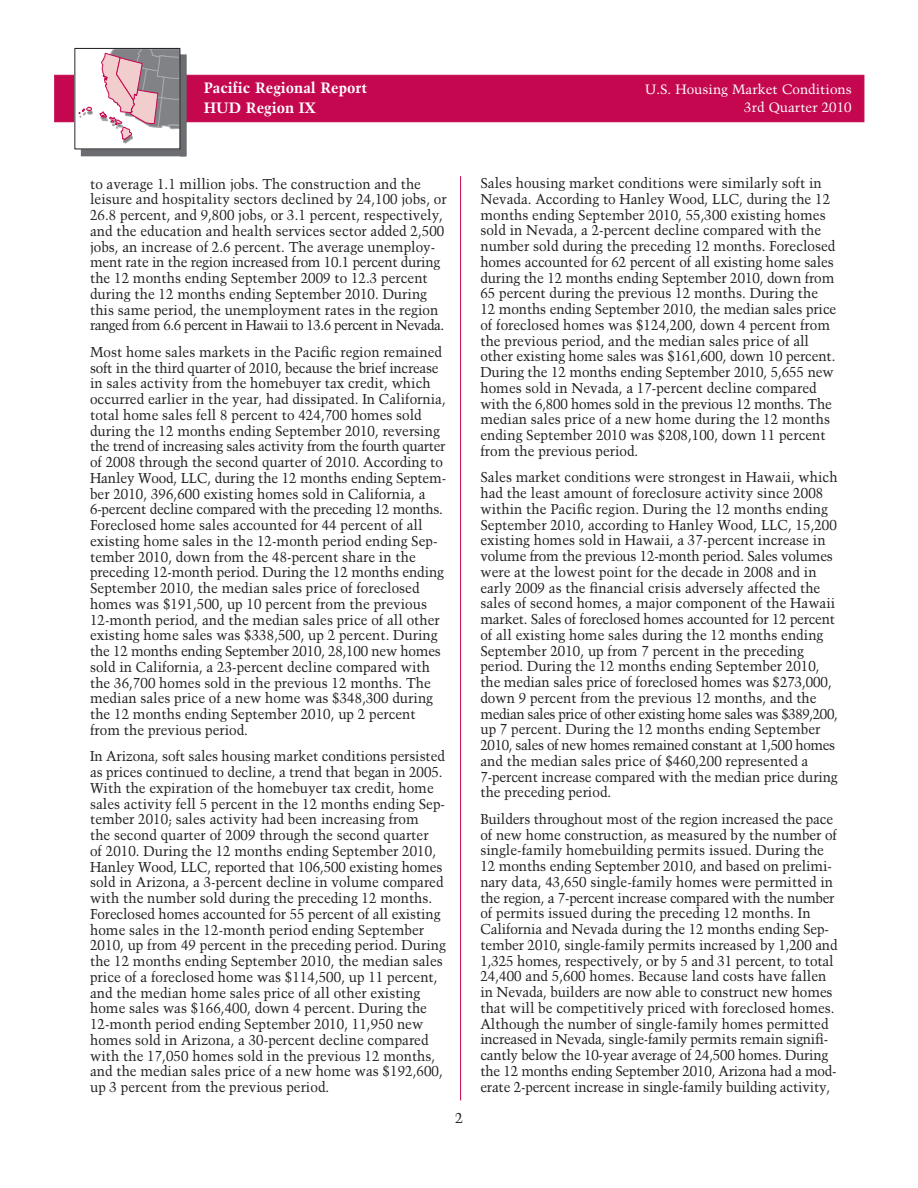
<style>
.page{position:relative;width:918px;height:1188px;background:#fff}
.page>*{position:absolute;margin:0;border:0;box-sizing:border-box;transform-origin:0 0}
.t1{font:700 15px "Trump Mediaeval";color:#fff}
.t2{font:14.25px/15.8px "Trump Mediaeval";color:#221e1f;scale:.95 1}
.t3{font:14.25px "Trump Mediaeval";color:#231f20}
.t4{font:13.5px "Trump Mediaeval";color:#fff}
.s1{color:#231f20}
</style>
<div class="page">
<div style="left:54px;top:75px;width:810px;height:47px;background:#c50750;border:1px solid #c50750"></div>
<div style="left:75px;top:48px;width:105px;height:100px;background:#fff"></div>
<svg style="left:78px;top:107px;width:15px;height:11px"></svg>
<svg style="left:99px;top:48px;width:82px;height:96px"></svg>
<div style="left:81px;top:149px;width:105px;height:7px;background:#6c6d70"></div>
<div style="left:180px;top:54px;width:7px;height:102px;background:#6c6d70"></div>
<div style="left:74px;top:48px;width:106px;height:101px;border:1px solid #231f20"></div>
<hr style="left:460px;top:176px;width:1px;height:924px;background:#c50750">
<p class="t1" style="left:204px;top:79px;width:165px">Pacific Regional Report</p>
<p class="t1" style="left:204px;top:98px;width:114px">HUD Region IX</p>
<p class="t4" style="left:645px;top:81px;width:208px">U.S. Housing Market Conditions</p>
<p class="t4" style="left:744px;top:99px;width:109px">3rd Quarter 2010</p>
<p class="t2" style="left:90px;top:176px;width:377px">to average 1.1 million jobs. The construction and the leisure and hospitality sectors declined by 24,100 jobs, or 26.8 percent, and 9,800 jobs, or 3.1 percent, respectively, and the education and health services sector added 2,500 jobs, an increase of 2.6 percent. The average unemploy&shy;ment rate in the region increased from 10.1 percent during the 12 months ending September 2009 to 12.3 percent during the 12 months ending September 2010. During this same period, the unemployment rates in the region ranged from 6.6 percent in Hawaii to 13.6 percent in Nevada.</p>
<p class="t2" style="left:90px;top:344px;width:376px">Most home sales markets in the Pacific region remained soft in the third quarter of 2010, because the brief increase in sales activity from the homebuyer tax credit, which occurred earlier in the year, had dissipated. In California, total home sales fell 8 percent to 424,700 homes sold during the 12 months ending September 2010, reversing the trend of increasing sales activity from the fourth quarter of 2008 through the second quarter of 2010. According to Hanley Wood, LLC, during the 12 months ending Septem&shy;ber 2010, 396,600 existing homes sold in California, a 6-percent decline compared with the preceding 12 months.<br>Foreclosed home sales accounted for 44 percent of all existing home sales in the 12-month period ending Sep&shy;tember 2010, down from the 48-percent share in the preceding 12-month period. During the 12 months ending September 2010, the median sales price of foreclosed homes was $191,500, up 10 percent from the previous 12-month period, and the median sales price of all other existing home sales was $338,500, up 2 percent. During the 12 months ending September 2010, 28,100 new homes sold in California, a 23-percent decline compared with the 36,700 homes sold in the previous 12 months. The median sales price of a new home was $348,300 during the 12 months ending September 2010, up 2 percent from the previous period.</p>
<p class="t2" style="left:90px;top:748px;width:376px"><span class="s1">In Arizona, soft sales housing market conditions persisted as prices continued to decline, a trend that began in 2005.<br>With the expiration of the homebuyer tax credit, home sales activity fell 5 percent in the 12 months ending Sep&shy;tember 2010; sales activity had been increasing from<br>the second quarter of 2009 through the second quarter<br>of 2010.</span> During the 12 months ending September 2010, Hanley Wood, LLC, reported that 106,500 existing homes sold in Arizona, a 3-percent decline in volume compared with the number sold during the preceding 12 months.<br>Foreclosed homes accounted for 55 percent of all existing home sales in the 12-month period ending September 2010, up from 49 percent in the preceding period. During the 12 months ending September 2010, the median sales price of a foreclosed home was $114,500, up 11 percent, and the median home sales price of all other existing home sales was $166,400, down 4 percent. During the 12-month period ending September 2010, 11,950 new homes sold in Arizona, a 30-percent decline compared with the 17,050 homes sold in the previous 12 months, and the median sales price of a new home was $192,600, up 3 percent from the previous period.</p>
<p class="t3" style="left:455px;top:1110px;width:9px">2</p>
<p class="t2" style="left:480px;top:175px;width:376px"><span class="s1">Sales housing market conditions were similarly soft in Nevada.</span> According to Hanley Wood, LLC, during the 12 months ending September 2010, 55,300 existing homes sold in Nevada, a 2-percent decline compared with the number sold during the preceding 12 months. Foreclosed homes accounted for 62 percent of all existing home sales during the 12 months ending September 2010, down from 65 percent during the previous 12 months. During the 12 months ending September 2010, the median sales price of foreclosed homes was $124,200, down 4 percent from the previous period, and the median sales price of all other existing home sales was $161,600, down 10 percent.<br>During the 12 months ending September 2010, 5,655 new homes sold in Nevada, a 17-percent decline compared with the 6,800 homes sold in the previous 12 months. The median sales price of a new home during the 12 months ending September 2010 was $208,100, down 11 percent from the previous period.</p>
<p class="t2" style="left:480px;top:469px;width:378px">Sales market conditions were strongest in Hawaii, which had the least amount of foreclosure activity since 2008 within the Pacific region. During the 12 months ending September 2010, according to Hanley Wood, LLC, 15,200 existing homes sold in Hawaii, a 37-percent increase in volume from the previous 12-month period. Sales volumes were at the lowest point for the decade in 2008 and in early 2009 as the financial crisis adversely affected the sales of second homes, a major component of the Hawaii market. Sales of foreclosed homes accounted for 12 percent of all existing home sales during the 12 months ending September 2010, up from 7 percent in the preceding period. During the 12 months ending September 2010, the median sales price of foreclosed homes was $273,000, down 9 percent from the previous 12 months, and the median sales price of other existing home sales was $389,200, up 7 percent. During the 12 months ending September 2010, sales of new homes remained constant at 1,500 homes and the median sales price of $460,200 represented a 7-percent increase compared with the median price during the preceding period.</p>
<p class="t2" style="left:480px;top:811px;width:378px">Builders throughout most of the region increased the pace of new home construction, as measured by the number of single-family homebuilding permits issued. During the 12 months ending September 2010, and based on prelimi&shy;nary data, 43,650 single-family homes were permitted in the region, a 7-percent increase compared with the number of permits issued during the preceding 12 months. In California and Nevada during the 12 months ending Sep&shy;tember 2010, single-family permits increased by 1,200 and 1,325 homes, respectively, or by 5 and 31 percent, to total 24,400 and 5,600 homes. Because land costs have fallen in Nevada, builders are now able to construct new homes that will be competitively priced with foreclosed homes.<br>Although the number of single-family homes permitted increased in Nevada, single-family permits remain signifi&shy;cantly below the 10-year average of 24,500 homes. During the 12 months ending September 2010, Arizona had a mod&shy;erate 2-percent increase in single-family building activity,</p>
</div>
